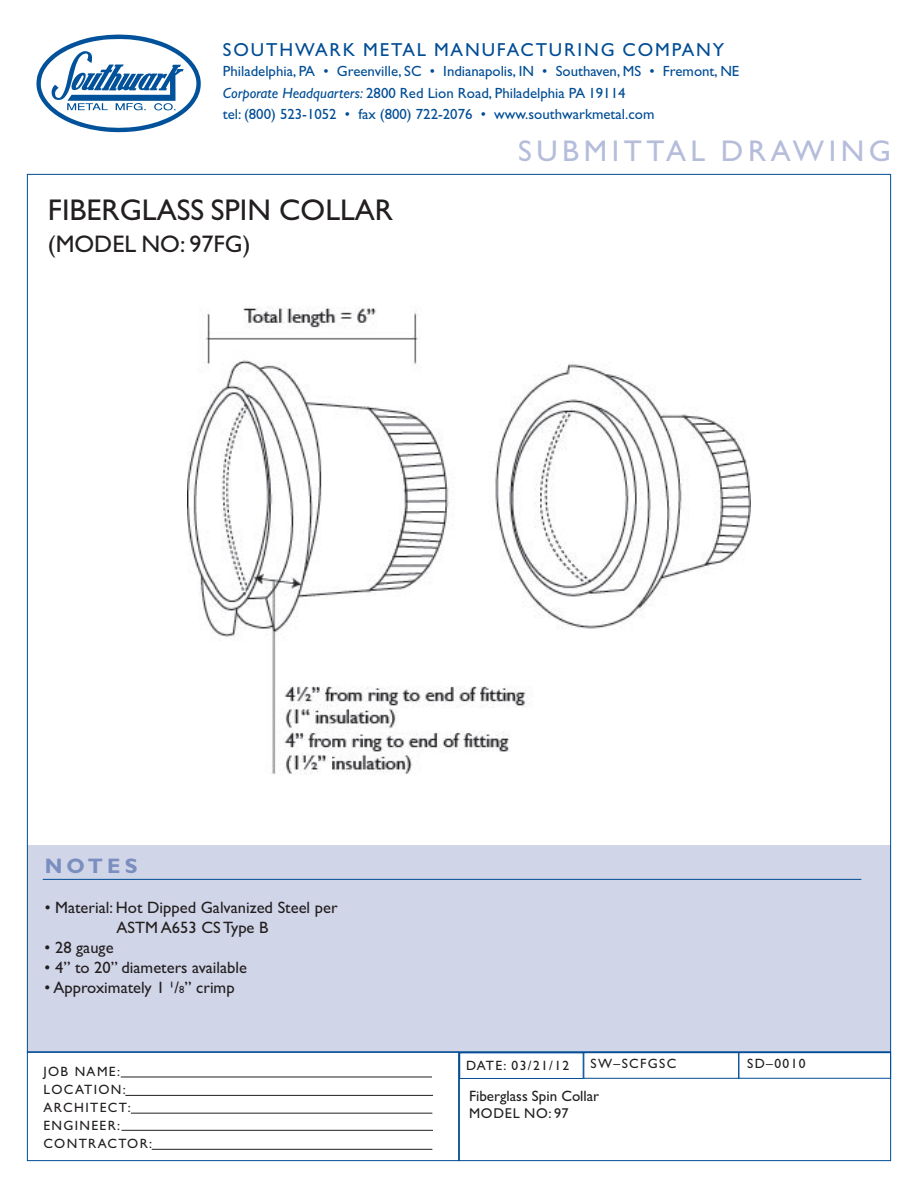
<style>
.page{position:relative;width:918px;height:1188px;background:#fff}
.page>*{position:absolute;margin:0;border:0;box-sizing:border-box;transform-origin:0 0}
.t1{font:30px "Gill Sans";color:#231f20}
.t2{font:30px "Gill Sans";letter-spacing:.15em;color:#b5bddb}
.t3{font:24px "Gill Sans";color:#231f20}
.t4{font:700 21px "Gill Sans";letter-spacing:.2em;color:#7b8ec0}
.t5{font:18.75px "Gill Sans";letter-spacing:.1em;color:#014d95}
.t6{font:16.5px/19.8px "Gill Sans";color:#231f20;text-align:center}
.t7{font:15px "Gill Sans";color:#231f20}
.t8{font:14.85px/21.5px "Gill Sans";color:#014d95}
.t9{font:14.25px "Gill Sans";letter-spacing:.05em;color:#231f20}
.t10{font:13.5px/18px "Gill Sans";letter-spacing:.1em;color:#231f20}
.s1{font-style:italic}
.s2{font-size:10.5px}
</style>
<div class="page">
<div style="left:27px;top:845px;width:864px;height:207px;background:#d0d5e8"></div>
<svg style="left:36px;top:35px;width:165px;height:97px"></svg>
<div style="left:27px;top:1052px;width:432px;height:109px;border:1px solid #014d95"></div>
<hr style="left:121px;top:1077px;width:311px;height:1px;background:#231f20">
<hr style="left:125px;top:1095px;width:308px;height:1px;background:#231f20">
<hr style="left:131px;top:1113px;width:301px;height:1px;background:#231f20">
<hr style="left:122px;top:1130px;width:311px;height:1px;background:#231f20">
<hr style="left:152px;top:1149px;width:280px;height:1px;background:#231f20">
<div style="left:459px;top:1052px;width:432px;height:109px;border:1px solid #014d95"></div>
<div style="left:459px;top:1052px;width:125px;height:27px;border:1px solid #014d95"></div>
<div style="left:583px;top:1052px;width:156px;height:27px;border:1px solid #014d95"></div>
<div style="left:738px;top:1052px;width:153px;height:27px;border:1px solid #014d95"></div>
<hr style="left:43px;top:879px;width:818px;height:1px;background:#014d95">
<img style="left:187px;top:306px;width:563px;height:469px">
<p class="t5" style="left:223px;top:39px;width:503px">SOUTHWARK METAL MANUFACTURING COMPANY</p>
<p class="t8" style="left:223px;top:60px;width:518px">Philadelphia, PA • Greenville, SC • Indianapolis, IN • Southaven, MS • Fremont, NE<br><span class="s1">Corporate Headquarters:</span> 2800 Red Lion Road, Philadelphia PA 19114<br>tel: (800) 523-1052 • fax (800) 722-2076 • www.southwarkmetal.com</p>
<h1 class="t2" style="left:518px;top:133px;width:374px">SUBMITTAL DRAWING</h1>
<h1 class="t1" style="left:48px;top:192px;width:347px">FIBERGLASS SPIN COLLAR</h1>
<h2 class="t3" style="left:48px;top:230px;width:204px">(MODEL NO: 97FG)</h2>
<h3 class="t4" style="left:45px;top:854px;width:94px">NOTES</h3>
<p class="t6" style="left:45px;top:898px;width:294px">• Material: Hot Dipped Galvanized Steel per<br>ASTM A653 CS Type B</p>
<p class="t6" style="left:45px;top:937px;width:70px">• 28 gauge</p>
<p class="t6" style="left:45px;top:957px;width:204px">• 4” to 20” diameters available</p>
<p class="t6" style="left:45px;top:977px;width:192px">• Approximately 1 ¹/<span class="s2">8</span>” crimp</p>
<p class="t10" style="left:43px;top:1062px;width:110px">JOB NAME:<br>LOCATION:<br>ARCHITECT:<br>ENGINEER:<br>CONTRACTOR:</p>
<p class="t10" style="left:466px;top:1056px;width:105px">DATE: 03/21/12</p>
<p class="t10" style="left:591px;top:1055px;width:87px">SW–SCFGSC</p>
<p class="t10" style="left:747px;top:1055px;width:60px">SD–0010</p>
<p class="t7" style="left:469px;top:1087px;width:132px">Fiberglass Spin Collar</p>
<p class="t9" style="left:469px;top:1105px;width:101px">MODEL NO: 97</p>
</div>
